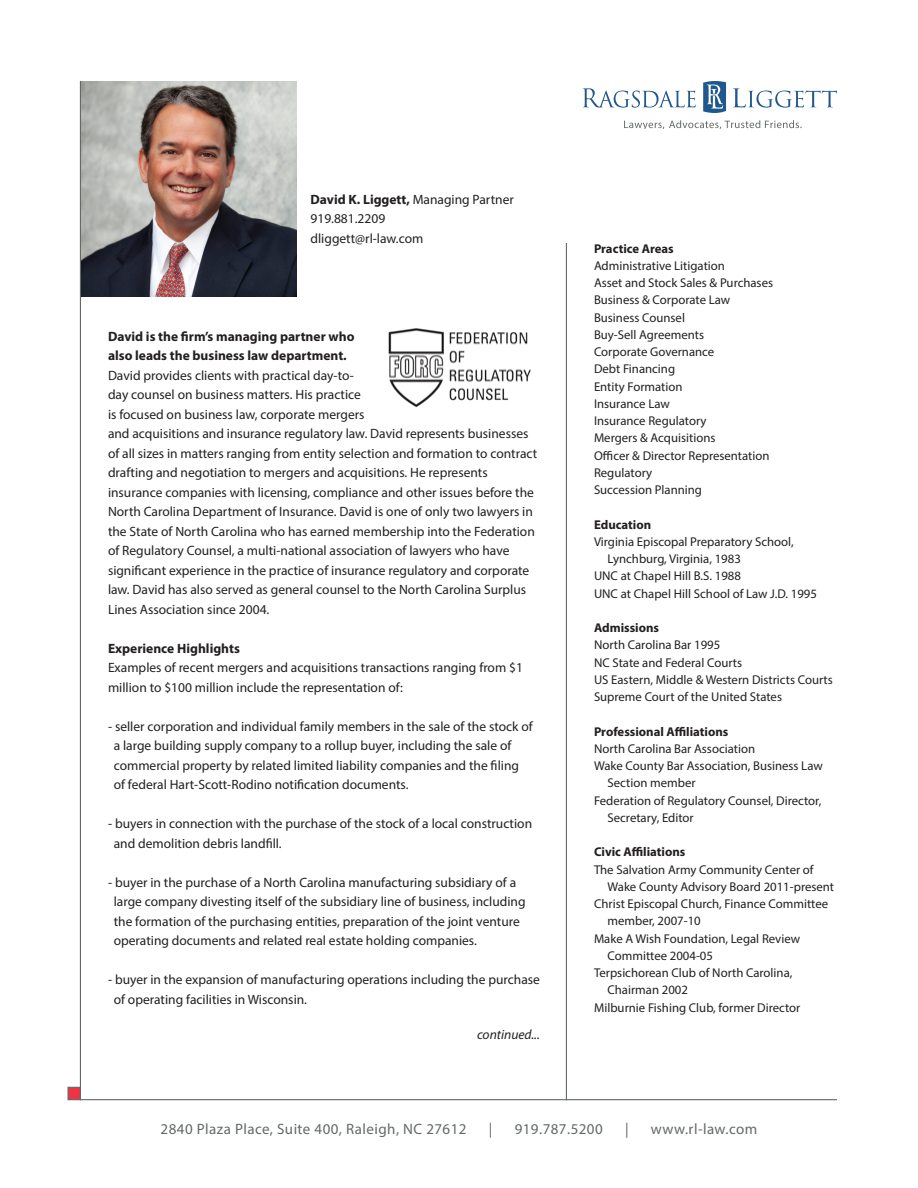
<style>
.page{position:relative;width:918px;height:1188px;background:#fff}
.page>*{position:absolute;margin:0;border:0;box-sizing:border-box;transform-origin:0 0}
.t1{font:15px "Myriad Pro";letter-spacing:.03em;color:#636968}
.t2{font:13.5px/19.5px "Myriad Pro";color:#231f20}
.t3{font:700 13.5px/19.5px "Myriad Pro";color:#231f20}
.t4{font:italic 13.5px "Myriad Pro";color:#231f20}
.t5{font:12.75px/17.2px "Myriad Pro";color:#231f20}
.t6{font:700 12.75px "Myriad Pro";color:#231f20}
.s1{font-weight:700}
</style>
<div class="page">
<svg style="left:703px;top:81px;width:23px;height:32px"></svg>
<svg style="left:583px;top:88px;width:113px;height:20px"></svg>
<svg style="left:733px;top:88px;width:104px;height:20px"></svg>
<svg style="left:624px;top:120px;width:178px;height:9px"></svg>
<hr style="left:80px;top:81px;width:1px;height:1019px;background:#636968">
<hr style="left:81px;top:1099px;width:756px;height:1px;background:#636968">
<hr style="left:566px;top:243px;width:1px;height:857px;background:#636968">
<div style="left:68px;top:1087px;width:13px;height:13px;background:#ee3342;border:1px solid #636968"></div>
<img style="left:81px;top:81px;width:216px;height:216px">
<img style="left:388px;top:328px;width:143px;height:80px">
<p class="t2" style="left:310px;top:190px;width:205px"><span class="s1">David K. Liggett,</span> Managing Partner<br>919.881.2209<br>dliggett@rl-law.com</p>
<p class="t3" style="left:108px;top:326px;width:248px">David is the firm’s managing partner who also leads the business law department.</p>
<p class="t2" style="left:108px;top:365px;width:431px">David provides clients with practical day-to-<br>day counsel on business matters. His practice<br>is focused on business law, corporate mergers<br>and acquisitions and insurance regulatory law. David represents businesses of all sizes in matters ranging from entity selection and formation to contract drafting and negotiation to mergers and acquisitions. He represents insurance companies with licensing, compliance and other issues before the North Carolina Department of Insurance. David is one of only two lawyers in the State of North Carolina who has earned membership into the Federation of Regulatory Counsel, a multi-national association of lawyers who have significant experience in the practice of insurance regulatory and corporate law. David has also served as general counsel to the North Carolina Surplus Lines Association since 2004.</p>
<p class="t3" style="left:108px;top:638px;width:133px">Experience Highlights</p>
<p class="t2" style="left:108px;top:658px;width:417px">Examples of recent mergers and acquisitions transactions ranging from $1 million to $100 million include the representation of:</p>
<p class="t2" style="left:114px;top:716px;width:421px;text-indent:-6px">- seller corporation and individual family members in the sale of the stock of a large building supply company to a rollup buyer, including the sale of commercial property by related limited liability companies and the filing of federal Hart-Scott-Rodino notification documents.</p>
<p class="t2" style="left:114px;top:814px;width:420px;text-indent:-6px">- buyers in connection with the purchase of the stock of a local construction and demolition debris landfill.</p>
<p class="t2" style="left:114px;top:872px;width:413px;text-indent:-6px">- buyer in the purchase of a North Carolina manufacturing subsidiary of a large company divesting itself of the subsidiary line of business, including the formation of the purchasing entities, preparation of the joint venture operating documents and related real estate holding companies.</p>
<p class="t2" style="left:114px;top:970px;width:428px;text-indent:-6px">- buyer in the expansion of manufacturing operations including the purchase of operating facilities in Wisconsin.</p>
<p class="t4" style="left:477px;top:1027px;width:64px">continued...</p>
<p class="t6" style="left:594px;top:240px;width:81px">Practice Areas</p>
<p class="t5" style="left:594px;top:257px;width:181px">Administrative Litigation<br>Asset and Stock Sales &amp; Purchases<br>Business &amp; Corporate Law<br>Business Counsel<br>Buy-Sell Agreements<br>Corporate Governance<br>Debt Financing<br>Entity Formation<br>Insurance Law<br>Insurance Regulatory<br>Mergers &amp; Acquisitions<br>Officer &amp; Director Representation<br>Regulatory<br>Succession Planning</p>
<p class="t6" style="left:594px;top:516px;width:59px">Education</p>
<p class="t5" style="left:594px;top:533px;width:201px">Virginia Episcopal Preparatory School,</p>
<p class="t5" style="left:608px;top:550px;width:135px">Lynchburg, Virginia, 1983</p>
<p class="t5" style="left:594px;top:567px;width:149px">UNC at Chapel Hill B.S. 1988</p>
<p class="t5" style="left:594px;top:584px;width:225px">UNC at Chapel Hill School of Law J.D. 1995</p>
<p class="t6" style="left:594px;top:619px;width:67px">Admissions</p>
<p class="t5" style="left:594px;top:636px;width:240px">North Carolina Bar 1995<br>NC State and Federal Courts<br>US Eastern, Middle &amp; Western Districts Courts<br>Supreme Court of the United States</p>
<p class="t6" style="left:594px;top:723px;width:136px">Professional Affiliations</p>
<p class="t5" style="left:594px;top:740px;width:163px">North Carolina Bar Association</p>
<p class="t5" style="left:594px;top:757px;width:230px">Wake County Bar Association, Business Law</p>
<p class="t5" style="left:608px;top:774px;width:90px">Section member</p>
<p class="t5" style="left:594px;top:791px;width:229px">Federation of Regulatory Counsel, Director,</p>
<p class="t5" style="left:608px;top:809px;width:88px">Secretary, Editor</p>
<p class="t6" style="left:594px;top:844px;width:93px">Civic Affiliations</p>
<p class="t5" style="left:594px;top:860px;width:221px">The Salvation Army Community Center of</p>
<p class="t5" style="left:608px;top:878px;width:228px">Wake County Advisory Board 2011-present</p>
<p class="t5" style="left:594px;top:895px;width:236px">Christ Episcopal Church, Finance Committee</p>
<p class="t5" style="left:608px;top:912px;width:95px">member, 2007-10</p>
<p class="t5" style="left:594px;top:929px;width:208px">Make A Wish Foundation, Legal Review</p>
<p class="t5" style="left:608px;top:947px;width:107px">Committee 2004-05</p>
<p class="t5" style="left:594px;top:964px;width:200px">Terpsichorean Club of North Carolina,</p>
<p class="t5" style="left:608px;top:981px;width:82px">Chairman 2002</p>
<p class="t5" style="left:594px;top:998px;width:208px">Milburnie Fishing Club, former Director</p>
<p class="t1" style="left:161px;top:1120px;width:308px">2840 Plaza Place, Suite 400, Raleigh, NC 27612</p>
<p class="t1" style="left:489px;top:1120px;width:5px">|</p>
<p class="t1" style="left:515px;top:1120px;width:90px">919.787.5200</p>
<p class="t1" style="left:625px;top:1120px;width:5px">|</p>
<p class="t1" style="left:651px;top:1120px;width:108px">www.rl-law.com</p>
</div>
